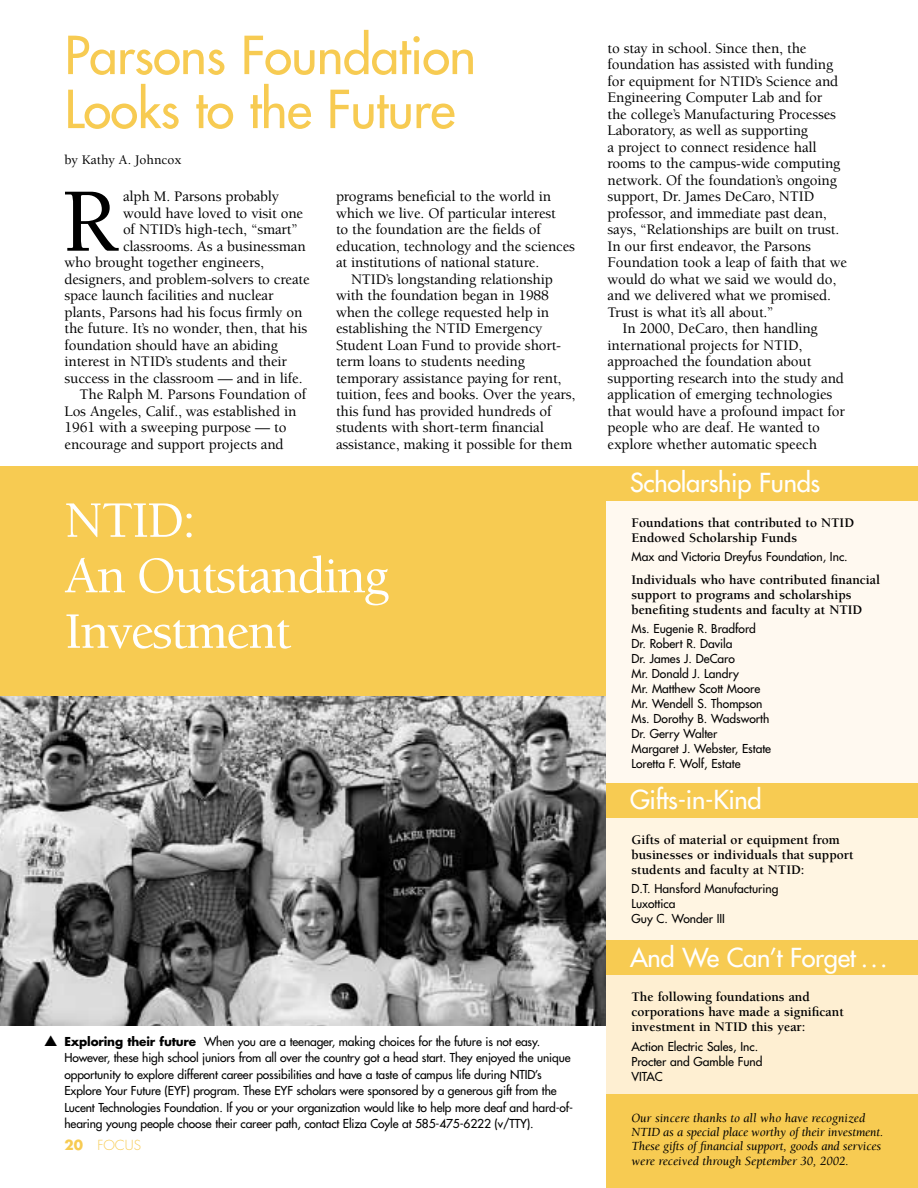
<style>
.page{position:relative;width:918px;height:1188px;background:#fff}
.page>*{position:absolute;margin:0;border:0;box-sizing:border-box;transform-origin:0 0}
.t1{font:500 93px "Berkeley";color:#000}
.t2{font:500 52.5px/55.5px "Berkeley";letter-spacing:-.035em;color:#fff}
.t3{font:51px/54px "Futura";letter-spacing:-.01em;color:#f7cb52}
.t4{font:25.5px "Futura";letter-spacing:-.01em;color:#fff}
.t5{font:500 15px/16.5px "Berkeley";letter-spacing:-.01em;color:#000}
.t6{font:700 13.5px/15px "Berkeley";color:#000}
.t7{font:500 13.5px "Berkeley";color:#000}
.t8{font:300 13.5px "Futura";color:#f7cb52}
.t9{font:italic 12.75px/14.2px "Berkeley";letter-spacing:-.01em;color:#000}
.t10{font:12px/15px "Futura";letter-spacing:-.01em;color:#000}
.s1{font-weight:700}
</style>
<div class="page">
<div style="left:606px;top:972px;width:312px;height:216px;background:#feefd2"></div>
<div style="left:606px;top:1095px;width:312px;height:93px;background:#f7cb52"></div>
<div style="left:606px;top:806px;width:312px;height:166px;background:#fff5e2"></div>
<div style="left:606px;top:495px;width:312px;height:306px;background:#fff9f0"></div>
<img style="left:0;top:695px;width:606px;height:331px">
<div style="left:0;top:466px;width:606px;height:229px;background:#f7cb52"></div>
<div style="left:606px;top:940px;width:312px;height:35px;background:#f7cb52"></div>
<div style="left:606px;top:466px;width:311px;height:34px;background:#f7cb52"></div>
<div style="left:606px;top:783px;width:312px;height:35px;background:#f7cb52"></div>
<h3 class="t3" style="left:64px;top:32px;width:413px">Parsons Foundation<br>Looks to the Future</h3>
<p class="t7" style="left:64px;top:155px;width:119px">by Kathy A. Johncox</p>
<h1 class="t1" style="left:61px;top:185px;width:58px">R</h1>
<p class="t5" style="left:123px;top:190px;width:158px">alph M. Parsons probably</p>
<p class="t5" style="left:336px;top:190px;width:241px">programs beneficial to the world in which we live. Of particular interest<br>to the foundation are the fields of education, technology and the sciences at institutions of national stature.</p>
<p class="t5" style="left:336px;top:272px;width:241px;text-indent:15px">NTID’s longstanding relationship with the foundation began in 1988 when the college requested help in establishing the NTID Emergency Student Loan Fund to provide short&shy;term loans to students needing temporary assistance paying for rent, tuition, fees and books. Over the years, this fund has provided hundreds of students with short-term financial assistance, making it possible for them</p>
<p class="t5" style="left:123px;top:206px;width:182px">would have loved to visit one</p>
<p class="t5" style="left:123px;top:223px;width:176px">of NTID’s high-tech, “smart”</p>
<p class="t5" style="left:123px;top:239px;width:184px">classrooms. As a businessman</p>
<p class="t5" style="left:64px;top:256px;width:201px">who brought together engineers,</p>
<p class="t5" style="left:64px;top:272px;width:247px">designers, and problem-solvers to create</p>
<p class="t5" style="left:64px;top:289px;width:211px">space launch facilities and nuclear</p>
<p class="t5" style="left:64px;top:305px;width:239px">plants, Parsons had his focus firmly on</p>
<p class="t5" style="left:64px;top:322px;width:244px">the future. It’s no wonder, then, that his</p>
<p class="t5" style="left:64px;top:338px;width:215px">foundation should have an abiding</p>
<p class="t5" style="left:64px;top:355px;width:224px">interest in NTID’s students and their</p>
<p class="t5" style="left:64px;top:371px;width:240px">success in the classroom — and in life.</p>
<p class="t5" style="left:80px;top:388px;width:228px">The Ralph M. Parsons Foundation of</p>
<p class="t5" style="left:64px;top:404px;width:234px">Los Angeles, Calif., was established in</p>
<p class="t5" style="left:64px;top:421px;width:224px">1961 with a sweeping purpose — to</p>
<p class="t5" style="left:64px;top:437px;width:221px">encourage and support projects and</p>
<h2 class="t2" style="left:64px;top:497px;width:326px">NTID:<br>An Outstanding<br>Investment</h2>
<p class="t10" style="left:64px;top:1034px;width:510px;line-height:16.5px"><span class="s1">Exploring their future</span> When you are a teenager, making choices for the future is not easy.<br>However, these high school juniors from all over the country got a head start. They enjoyed the unique opportunity to explore different career possibilities and have a taste of campus life during NTID’s Explore Your Future (EYF) program. These EYF scholars were sponsored by a generous gift from the Lucent Technologies Foundation. If you or your organization would like to help more deaf and hard-of&shy;hearing young people choose their career path, contact Eliza Coyle at 585-475-6222 (v/TTY).</p>
<p class="t8" style="left:64px;top:1139px;width:78px"><span class="s1">20</span> FOCUS</p>
<p class="t5" style="left:608px;top:41px;width:201px">to stay in school. Since then, the</p>
<p class="t5" style="left:608px;top:57px;width:227px">foundation has assisted with funding</p>
<p class="t5" style="left:608px;top:74px;width:232px">for equipment for NTID’s Science and</p>
<p class="t5" style="left:608px;top:90px;width:216px">Engineering Computer Lab and for</p>
<p class="t5" style="left:608px;top:107px;width:230px">the college’s Manufacturing Processes</p>
<p class="t5" style="left:608px;top:123px;width:202px">Laboratory, as well as supporting</p>
<p class="t5" style="left:608px;top:140px;width:211px">a project to connect residence hall</p>
<p class="t5" style="left:608px;top:156px;width:235px">rooms to the campus-wide computing</p>
<p class="t5" style="left:608px;top:173px;width:231px">network. Of the foundation’s ongoing</p>
<p class="t5" style="left:608px;top:189px;width:208px">support, Dr. James DeCaro, NTID</p>
<p class="t5" style="left:608px;top:206px;width:221px">professor, and immediate past dean,</p>
<p class="t5" style="left:608px;top:222px;width:233px">says, “Relationships are built on trust.</p>
<p class="t5" style="left:608px;top:239px;width:205px">In our first endeavor, the Parsons</p>
<p class="t5" style="left:608px;top:255px;width:241px">Foundation took a leap of faith that we</p>
<p class="t5" style="left:608px;top:272px;width:230px">would do what we said we would do,</p>
<p class="t5" style="left:608px;top:288px;width:225px">and we delivered what we promised.</p>
<p class="t5" style="left:608px;top:305px;width:168px">Trust is what it’s all about.”</p>
<p class="t5" style="left:622px;top:321px;width:197px">In 2000, DeCaro, then handling</p>
<p class="t5" style="left:608px;top:338px;width:196px">international projects for NTID,</p>
<p class="t5" style="left:608px;top:354px;width:205px">approached the foundation about</p>
<p class="t5" style="left:608px;top:371px;width:238px">supporting research into the study and</p>
<p class="t5" style="left:608px;top:387px;width:226px">application of emerging technologies</p>
<p class="t5" style="left:608px;top:404px;width:239px">that would have a profound impact for</p>
<p class="t5" style="left:608px;top:420px;width:214px">people who are deaf. He wanted to</p>
<p class="t5" style="left:608px;top:437px;width:211px">explore whether automatic speech</p>
<h3 class="t4" style="left:630px;top:470px;width:192px">Scholarship Funds</h3>
<p class="t6" style="left:632px;top:516px;width:224px">Foundations that contributed to NTID<br>Endowed Scholarship Funds</p>
<p class="t10" style="left:632px;top:550px;width:218px">Max and Victoria Dreyfus Foundation, Inc.</p>
<p class="t6" style="left:632px;top:573px;width:250px">Individuals who have contributed financial support to programs and scholarships benefiting students and faculty at NTID</p>
<p class="t10" style="left:632px;top:622px;width:141px">Ms. Eugenie R. Bradford<br>Dr. Robert R. Davila<br>Dr. James J. DeCaro<br>Mr. Donald J. Landry<br>Mr. Matthew Scott Moore<br>Mr. Wendell S. Thompson<br>Ms. Dorothy B. Wadsworth<br>Dr. Gerry Walter<br>Margaret J. Webster, Estate<br>Loretta F. Wolf, Estate</p>
<h3 class="t4" style="left:630px;top:787px;width:133px">Gifts-in-Kind</h3>
<p class="t6" style="left:632px;top:833px;width:224px">Gifts of material or equipment from businesses or individuals that support students and faculty at NTID:</p>
<p class="t10" style="left:632px;top:882px;width:148px">D.T. Hansford Manufacturing<br>Luxottica<br>Guy C. Wonder III</p>
<h3 class="t4" style="left:630px;top:945px;width:259px">And We Can’t Forget . . .</h3>
<p class="t6" style="left:631px;top:990px;width:214px">The following foundations and corporations have made a significant investment in NTID this year:</p>
<p class="t10" style="left:631px;top:1039px;width:133px">Action Electric Sales, Inc.<br>Procter and Gamble Fund<br>VITAC</p>
<p class="t9" style="left:631px;top:1112px;width:253px">Our sincere thanks to all who have recognized NTID as a special place worthy of their investment.<br>These gifts of financial support, goods and services were received through September 30, 2002.</p>
</div>
